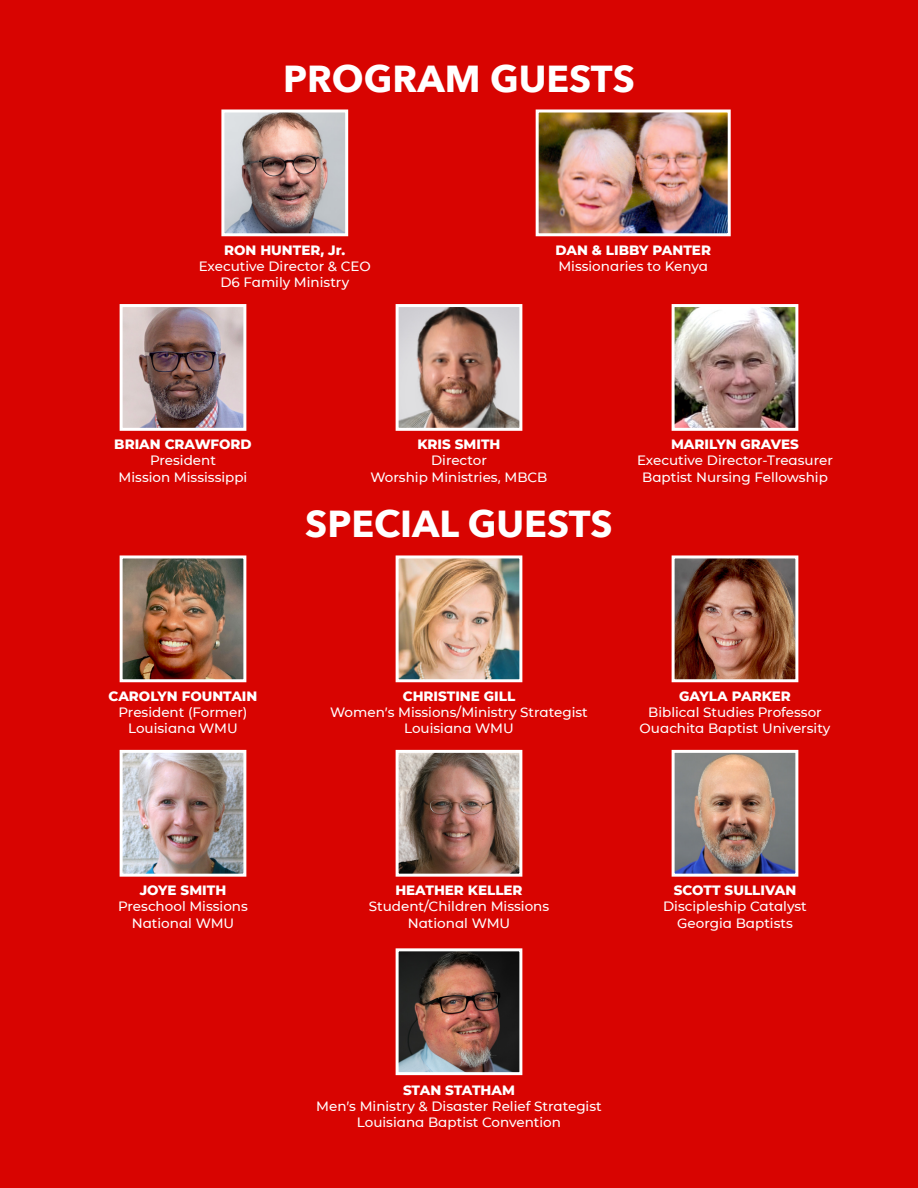
<style>
.page{position:relative;width:918px;height:1188px;background:#d80401}
.page>*{position:absolute;margin:0;border:0;box-sizing:border-box;transform-origin:0 0}
.t1{font:700 37.5px "Avenir Next";color:#fff}
.t2{font:500 13.5px "CMG Sans";color:#fff}
.t3{font:800 13.5px "CMG Sans";color:#fff}
</style>
<div class="page">
<img style="left:225px;top:114px;width:119px;height:118px">
<div style="left:221px;top:110px;width:127px;height:126px;border:3px solid #fff"></div>
<img style="left:540px;top:114px;width:187px;height:118px">
<div style="left:536px;top:110px;width:195px;height:126px;border:3px solid #fff"></div>
<img style="left:400px;top:308px;width:118px;height:119px">
<div style="left:396px;top:304px;width:126px;height:127px;border:3px solid #fff"></div>
<img style="left:400px;top:559px;width:118px;height:119px">
<div style="left:396px;top:555px;width:126px;height:127px;border:3px solid #fff"></div>
<img style="left:400px;top:754px;width:118px;height:119px">
<div style="left:396px;top:750px;width:126px;height:127px;border:3px solid #fff"></div>
<img style="left:400px;top:952px;width:118px;height:119px">
<div style="left:396px;top:948px;width:126px;height:127px;border:3px solid #fff"></div>
<img style="left:676px;top:308px;width:118px;height:119px">
<div style="left:672px;top:304px;width:126px;height:127px;border:3px solid #fff"></div>
<img style="left:676px;top:559px;width:118px;height:119px">
<div style="left:672px;top:555px;width:126px;height:127px;border:3px solid #fff"></div>
<img style="left:676px;top:754px;width:118px;height:119px">
<div style="left:672px;top:750px;width:126px;height:127px;border:3px solid #fff"></div>
<img style="left:124px;top:308px;width:118px;height:119px">
<div style="left:120px;top:304px;width:126px;height:127px;border:3px solid #fff"></div>
<img style="left:124px;top:559px;width:118px;height:119px">
<div style="left:120px;top:555px;width:126px;height:127px;border:3px solid #fff"></div>
<img style="left:124px;top:754px;width:118px;height:119px">
<div style="left:120px;top:750px;width:126px;height:127px;border:3px solid #fff"></div>
<p class="t1" style="left:283px;top:46px;width:353px">PROGRAM GUESTS</p>
<p class="t3" style="left:224px;top:240px;width:123px">RON HUNTER, Jr.</p>
<p class="t2" style="left:199px;top:257px;width:174px">Executive Director &amp; CEO</p>
<p class="t2" style="left:220px;top:273px;width:130px">D6 Family Ministry</p>
<p class="t3" style="left:555px;top:240px;width:157px">DAN &amp; LIBBY PANTER</p>
<p class="t2" style="left:558px;top:257px;width:151px">Missionaries to Kenya</p>
<p class="t3" style="left:114px;top:435px;width:139px">BRIAN CRAWFORD</p>
<p class="t2" style="left:150px;top:451px;width:67px">President</p>
<p class="t2" style="left:119px;top:467px;width:130px">Mission Mississippi</p>
<p class="t3" style="left:417px;top:435px;width:85px">KRIS SMITH</p>
<p class="t2" style="left:431px;top:451px;width:57px">Director</p>
<p class="t2" style="left:370px;top:467px;width:179px">Worship Ministries, MBCB</p>
<p class="t3" style="left:671px;top:435px;width:129px">MARILYN GRAVES</p>
<p class="t2" style="left:637px;top:451px;width:197px">Executive Director-Treasurer</p>
<p class="t2" style="left:642px;top:467px;width:187px">Baptist Nursing Fellowship</p>
<p class="t1" style="left:305px;top:491px;width:309px">SPECIAL GUESTS</p>
<p class="t3" style="left:109px;top:686px;width:150px">CAROLYN FOUNTAIN</p>
<p class="t2" style="left:119px;top:703px;width:130px">President (Former)</p>
<p class="t2" style="left:128px;top:719px;width:111px">Louisiana WMU</p>
<p class="t3" style="left:140px;top:880px;width:88px">JOYE SMITH</p>
<p class="t2" style="left:118px;top:897px;width:131px">Preschool Missions</p>
<p class="t2" style="left:132px;top:913px;width:104px">National WMU</p>
<p class="t3" style="left:403px;top:686px;width:114px">CHRISTINE GILL</p>
<p class="t2" style="left:330px;top:703px;width:259px">Women’s Missions/Ministry Strategist</p>
<p class="t2" style="left:404px;top:719px;width:111px">Louisiana WMU</p>
<p class="t3" style="left:679px;top:686px;width:113px">GAYLA PARKER</p>
<p class="t2" style="left:648px;top:703px;width:175px">Biblical Studies Professor</p>
<p class="t2" style="left:640px;top:719px;width:192px">Ouachita Baptist University</p>
<p class="t3" style="left:395px;top:880px;width:129px">HEATHER KELLER</p>
<p class="t2" style="left:369px;top:897px;width:182px">Student/Children Missions</p>
<p class="t2" style="left:408px;top:913px;width:104px">National WMU</p>
<p class="t3" style="left:674px;top:880px;width:124px">SCOTT SULLIVAN</p>
<p class="t2" style="left:663px;top:897px;width:145px">Discipleship Catalyst</p>
<p class="t2" style="left:677px;top:913px;width:117px">Georgia Baptists</p>
<p class="t3" style="left:403px;top:1080px;width:113px">STAN STATHAM</p>
<p class="t2" style="left:316px;top:1097px;width:287px">Men’s Ministry &amp; Disaster Relief Strategist</p>
<p class="t2" style="left:357px;top:1113px;width:206px">Louisiana Baptist Convention</p>
</div>
